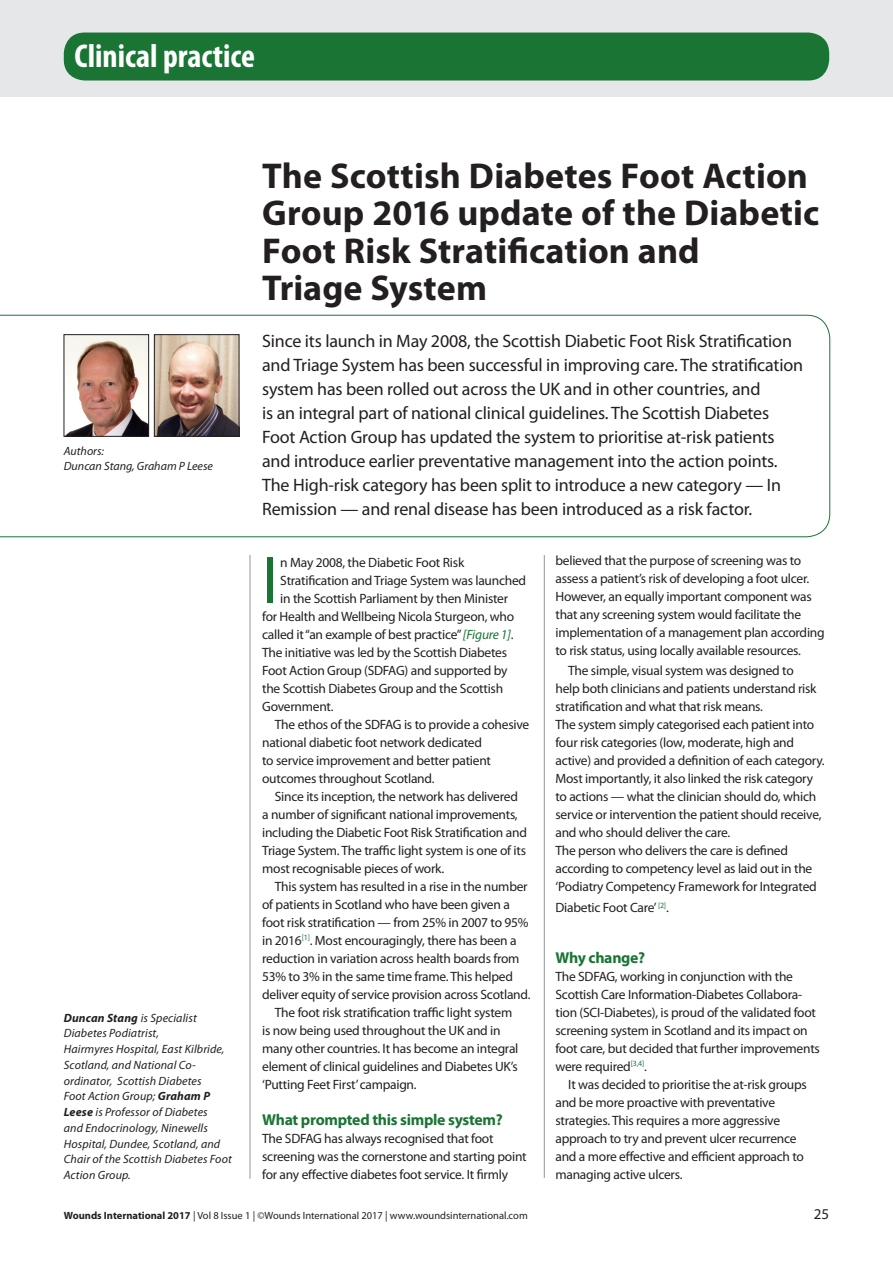
<style>
.page{position:relative;width:893px;height:1263px;background:#fff}
.page>*{position:absolute;margin:0;border:0;box-sizing:border-box;transform-origin:0 0}
.BODY_DROP_CAP{font:66.9px "Myriad Pro";color:#1a7535}
.HEADLINE_22_BOLD{font:700 36px/37.5px "Myriad Pro";letter-spacing:.005em;color:#231f20}
.t1{font:700 condensed 33.15px "Myriad Pro";color:#fff}
.INTRO{font:18px/24px "Myriad Pro";letter-spacing:-.01em;color:#231f20}
.A-HEAD_CROSS_HEAD{font:700 15.75px "Myriad Pro";letter-spacing:-.02em;color:#1a7535}
.BODY_INDENT{font:15px "Myriad Pro";color:#231f20}
.BODY_INDENT-2{font:13.5px/18px "Myriad Pro";letter-spacing:-.02em;color:#231f20}
.BODY_DROP_CAP-2{font:13.5px "Myriad Pro";letter-spacing:-.02em;color:#231f20}
.Body_Text{font:italic 12px/15.8px "Myriad Pro";letter-spacing:.01em;color:#231f20}
.PRACTICE_AUTHOR_DET{font:italic 12px "Myriad Pro";color:#231f20}
.BODY_INDENT-3{font:10.5px "Myriad Pro";color:#231f20}
.s1{font-weight:700}
.s2{font-style:italic;color:#1a7535}
</style>
<div class="page">
<svg style="left:0;top:315px;width:830px;height:222px"></svg>
<div style="left:0;top:0;width:893px;height:97px;background:#e6e7e9"></div>
<div style="left:64px;top:33px;width:765px;height:48px;background:#1a7535;border-radius:21px"></div>
<hr style="left:544px;top:555px;width:1px;height:623px;background:#939598">
<hr style="left:250px;top:555px;width:1px;height:624px;background:#939598">
<img style="left:156px;top:336px;width:81px;height:98px">
<div style="left:154px;top:334px;width:85px;height:102px;border:1px solid #231f20"></div>
<img style="left:66px;top:336px;width:81px;height:98px">
<div style="left:64px;top:334px;width:85px;height:102px;border:1px solid #231f20"></div>
<p class="t1" style="left:74px;top:35px;width:182px">Clinical practice</p>
<p class="PRACTICE_AUTHOR_DET" style="left:64px;top:444px;width:42px">Authors:</p>
<p class="PRACTICE_AUTHOR_DET" style="left:64px;top:459px;width:151px">Duncan Stang, Graham P Leese</p>
<p class="Body_Text" style="left:64px;top:1009px;width:134px"><span class="s1">Duncan Stang</span> is Specialist<br>Diabetes Podiatrist,</p>
<p class="Body_Text" style="left:64px;top:1041px;width:170px">Hairmyres Hospital, East Kilbride,<br>Scotland, and National Co&shy;ordinator, Scottish Diabetes<br>Foot Action Group; <span class="s1">Graham P<br>Leese</span> is Professor of Diabetes<br>and Endocrinology, Ninewells<br>Hospital, Dundee, Scotland, and<br>Chair of the Scottish Diabetes Foot<br>Action Group.</p>
<p class="HEADLINE_22_BOLD" style="left:262px;top:156px;width:559px">The Scottish Diabetes Foot Action<br>Group 2016 update of the Diabetic<br>Foot Risk Stratification and<br>Triage System</p>
<p class="INTRO" style="left:262px;top:329px;width:542px">Since its launch in May 2008, the Scottish Diabetic Foot Risk Stratification and Triage System has been successful in improving care. The stratification system has been rolled out across the UK and in other countries, and<br>is an integral part of national clinical guidelines. The Scottish Diabetes Foot Action Group has updated the system to prioritise at-risk patients and introduce earlier preventative management into the action points.<br>The High-risk category has been split to introduce a new category — In Remission — and renal disease has been introduced as a risk factor.</p>
<p class="BODY_DROP_CAP" style="left:262px;top:539px;width:17px">I</p>
<p class="BODY_DROP_CAP-2" style="left:280px;top:554px;width:186px">n May 2008, the Diabetic Foot Risk</p>
<p class="BODY_DROP_CAP-2" style="left:280px;top:572px;width:247px">Stratification and Triage System was launched</p>
<p class="BODY_DROP_CAP-2" style="left:280px;top:590px;width:229px">in the Scottish Parliament by then Minister</p>
<p class="BODY_DROP_CAP-2" style="left:262px;top:608px;width:254px">for Health and Wellbeing Nicola Sturgeon, who</p>
<p class="BODY_DROP_CAP-2" style="left:262px;top:626px;width:253px">called it “an example of best practice” <span class="s2">[Figure 1]</span>.</p>
<p class="BODY_DROP_CAP-2" style="left:262px;top:644px;width:246px">The initiative was led by the Scottish Diabetes</p>
<p class="BODY_DROP_CAP-2" style="left:262px;top:662px;width:247px">Foot Action Group (SDFAG) and supported by</p>
<p class="BODY_DROP_CAP-2" style="left:262px;top:680px;width:243px">the Scottish Diabetes Group and the Scottish</p>
<p class="BODY_DROP_CAP-2" style="left:262px;top:698px;width:73px">Government.</p>
<p class="BODY_INDENT-2" style="left:262px;top:715px;width:269px;text-indent:13px">The ethos of the SDFAG is to provide a cohesive national diabetic foot network dedicated<br>to service improvement and better patient outcomes throughout Scotland.</p>
<p class="BODY_INDENT-2" style="left:262px;top:787px;width:266px;text-indent:13px">Since its inception, the network has delivered a number of significant national improvements, including the Diabetic Foot Risk Stratification and Triage System. The traffic light system is one of its most recognisable pieces of work.</p>
<p class="BODY_INDENT-2" style="left:262px;top:877px;width:270px;text-indent:13px">This system has resulted in a rise in the number of patients in Scotland who have been given a foot risk stratification — from 25% in 2007 to 95% in 2016<sup>[1]</sup>. Most encouragingly, there has been a reduction in variation across health boards from 53% to 3% in the same time frame. This helped deliver equity of service provision across Scotland.</p>
<p class="BODY_INDENT-2" style="left:262px;top:1003px;width:258px;text-indent:13px">The foot risk stratification traffic light system is now being used throughout the UK and in many other countries. It has become an integral element of clinical guidelines and Diabetes UK’s ‘Putting Feet First’ campaign.</p>
<p class="A-HEAD_CROSS_HEAD" style="left:262px;top:1109px;width:242px">What prompted this simple system?</p>
<p class="BODY_INDENT-2" style="left:262px;top:1129px;width:266px">The SDFAG has always recognised that foot screening was the cornerstone and starting point for any effective diabetes foot service. It firmly</p>
<p class="BODY_INDENT-2" style="left:555px;top:551px;width:271px">believed that the purpose of screening was to assess a patient’s risk of developing a foot ulcer.<br>However, an equally important component was that any screening system would facilitate the implementation of a management plan according to risk status, using locally available resources.</p>
<p class="BODY_INDENT-2" style="left:555px;top:661px;width:263px;text-indent:13px">The simple, visual system was designed to help both clinicians and patients understand risk stratification and what that risk means.</p>
<p class="BODY_INDENT-2" style="left:555px;top:715px;width:271px">The system simply categorised each patient into four risk categories (low, moderate, high and active) and provided a definition of each category.<br>Most importantly, it also linked the risk category to actions — what the clinician should do, which service or intervention the patient should receive, and who should deliver the care.</p>
<p class="BODY_INDENT-2" style="left:555px;top:841px;width:263px">The person who delivers the care is defined according to competency level as laid out in the ‘Podiatry Competency Framework for Integrated</p>
<p class="BODY_INDENT-2" style="left:555px;top:898px;width:115px">Diabetic Foot Care’ <sup>[2]</sup>.</p>
<p class="A-HEAD_CROSS_HEAD" style="left:555px;top:947px;width:91px">Why change?</p>
<p class="BODY_INDENT-2" style="left:555px;top:967px;width:266px">The SDFAG, working in conjunction with the Scottish Care Information-Diabetes Collabora&shy;tion (SCI-Diabetes), is proud of the validated foot screening system in Scotland and its impact on foot care, but decided that further improvements were required<sup>[3,4]</sup>.</p>
<p class="BODY_INDENT-2" style="left:555px;top:1075px;width:253px;text-indent:13px">It was decided to prioritise the at-risk groups and be more proactive with preventative strategies. This requires a more aggressive approach to try and prevent ulcer recurrence and a more effective and efficient approach to managing active ulcers.</p>
<p class="BODY_INDENT-3" style="left:64px;top:1208px;width:465px"><span class="s1">Wounds International 2017</span> | Vol 8 Issue 1 | ©Wounds International 2017 | www.woundsinternational.com</p>
<p class="BODY_INDENT" style="left:814px;top:1204px;width:17px">25</p>
</div>
